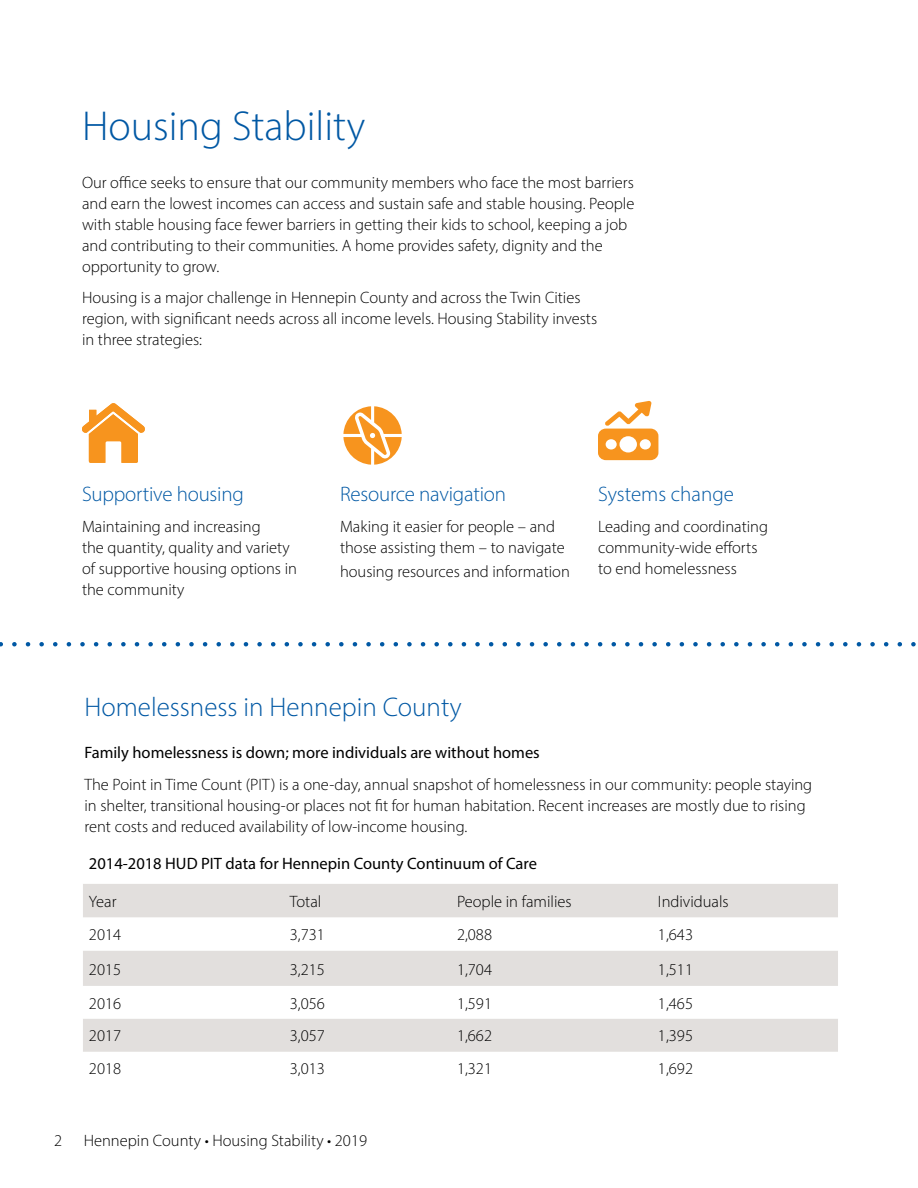
<style>
.page{position:relative;width:918px;height:1188px;background:#fff}
.page>*{position:absolute;margin:0;border:0;box-sizing:border-box;transform-origin:0 0}
.t1{font:300 42px "Myriad Pro";color:#0058a4}
.t2{font:300 27px "Myriad Pro";color:#0058a4}
.t3{font:300 21px "Myriad Pro";letter-spacing:-.01em;color:#0058a4}
.t4{font:300 16.5px/21px "Myriad Pro";color:#000}
.t5{font:16.5px "Myriad Pro";color:#000}
</style>
<div class="page">
<svg style="left:0;top:642px;width:916px;height:5px"></svg>
<svg style="left:83px;top:884px;width:755px;height:168px;fill:#e2dfdd"></svg>
<svg style="left:343px;top:406px;width:59px;height:59px"></svg>
<svg style="left:598px;top:401px;width:60px;height:59px"></svg>
<svg style="left:82px;top:403px;width:63px;height:60px"></svg>
<h1 class="t1" style="left:82px;top:100px;width:285px">Housing Stability</h1>
<p class="t4" style="left:82px;top:172px;width:554px">Our office seeks to ensure that our community members who face the most barriers and earn the lowest incomes can access and sustain safe and stable housing. People with stable housing face fewer barriers in getting their kids to school, keeping a job and contributing to their communities. A home provides safety, dignity and the opportunity to grow.</p>
<p class="t4" style="left:82px;top:287px;width:517px">Housing is a major challenge in Hennepin County and across the Twin Cities region, with significant needs across all income levels. Housing Stability invests in three strategies:</p>
<p class="t3" style="left:82px;top:481px;width:163px">Supportive housing</p>
<p class="t4" style="left:82px;top:516px;width:216px">Maintaining and increasing<br>the quantity, quality and variety of supportive housing options in the community</p>
<p class="t3" style="left:340px;top:481px;width:168px">Resource navigation</p>
<p class="t4" style="left:340px;top:516px;width:226px">Making it easier for people – and those assisting them – to navigate</p>
<p class="t4" style="left:340px;top:561px;width:231px">housing resources and information</p>
<p class="t3" style="left:598px;top:481px;width:137px">Systems change</p>
<p class="t4" style="left:598px;top:516px;width:172px">Leading and coordinating community-wide efforts to end homelessness</p>
<h2 class="t2" style="left:84px;top:691px;width:379px">Homelessness in Hennepin County</h2>
<p class="t5" style="left:84px;top:743px;width:457px">Family homelessness is down; more individuals are without homes</p>
<p class="t4" style="left:84px;top:774px;width:729px">The Point in Time Count (PIT) is a one-day, annual snapshot of homelessness in our community: people staying in shelter, transitional housing-or places not fit for human habitation. Recent increases are mostly due to rising rent costs and reduced availability of low-income housing.</p>
<p class="t5" style="left:89px;top:853px;width:450px">2014-2018 HUD PIT data for Hennepin County Continuum of Care</p>
<p class="t4" style="left:89px;top:891px;width:29px">Year</p>
<p class="t4" style="left:290px;top:891px;width:33px">Total</p>
<p class="t4" style="left:457px;top:891px;width:116px">People in families</p>
<p class="t4" style="left:658px;top:891px;width:72px">Individuals</p>
<p class="t4" style="left:89px;top:924px;width:34px">2014</p>
<p class="t4" style="left:290px;top:924px;width:37px">3,731</p>
<p class="t4" style="left:457px;top:924px;width:37px">2,088</p>
<p class="t4" style="left:658px;top:924px;width:37px">1,643</p>
<p class="t4" style="left:89px;top:958px;width:34px">2015</p>
<p class="t4" style="left:290px;top:958px;width:37px">3,215</p>
<p class="t4" style="left:457px;top:958px;width:37px">1,704</p>
<p class="t4" style="left:658px;top:958px;width:37px">1,511</p>
<p class="t4" style="left:89px;top:992px;width:34px">2016</p>
<p class="t4" style="left:290px;top:992px;width:37px">3,056</p>
<p class="t4" style="left:457px;top:992px;width:37px">1,591</p>
<p class="t4" style="left:658px;top:992px;width:37px">1,465</p>
<p class="t4" style="left:89px;top:1025px;width:34px">2017</p>
<p class="t4" style="left:290px;top:1025px;width:37px">3,057</p>
<p class="t4" style="left:457px;top:1025px;width:37px">1,662</p>
<p class="t4" style="left:658px;top:1025px;width:37px">1,395</p>
<p class="t4" style="left:89px;top:1058px;width:34px">2018</p>
<p class="t4" style="left:290px;top:1058px;width:37px">3,013</p>
<p class="t4" style="left:457px;top:1058px;width:37px">1,321</p>
<p class="t4" style="left:658px;top:1058px;width:37px">1,692</p>
<p class="t4" style="left:54px;top:1130px;width:10px">2</p>
<p class="t4" style="left:84px;top:1130px;width:285px">Hennepin County • Housing Stability • 2019</p>
</div>
